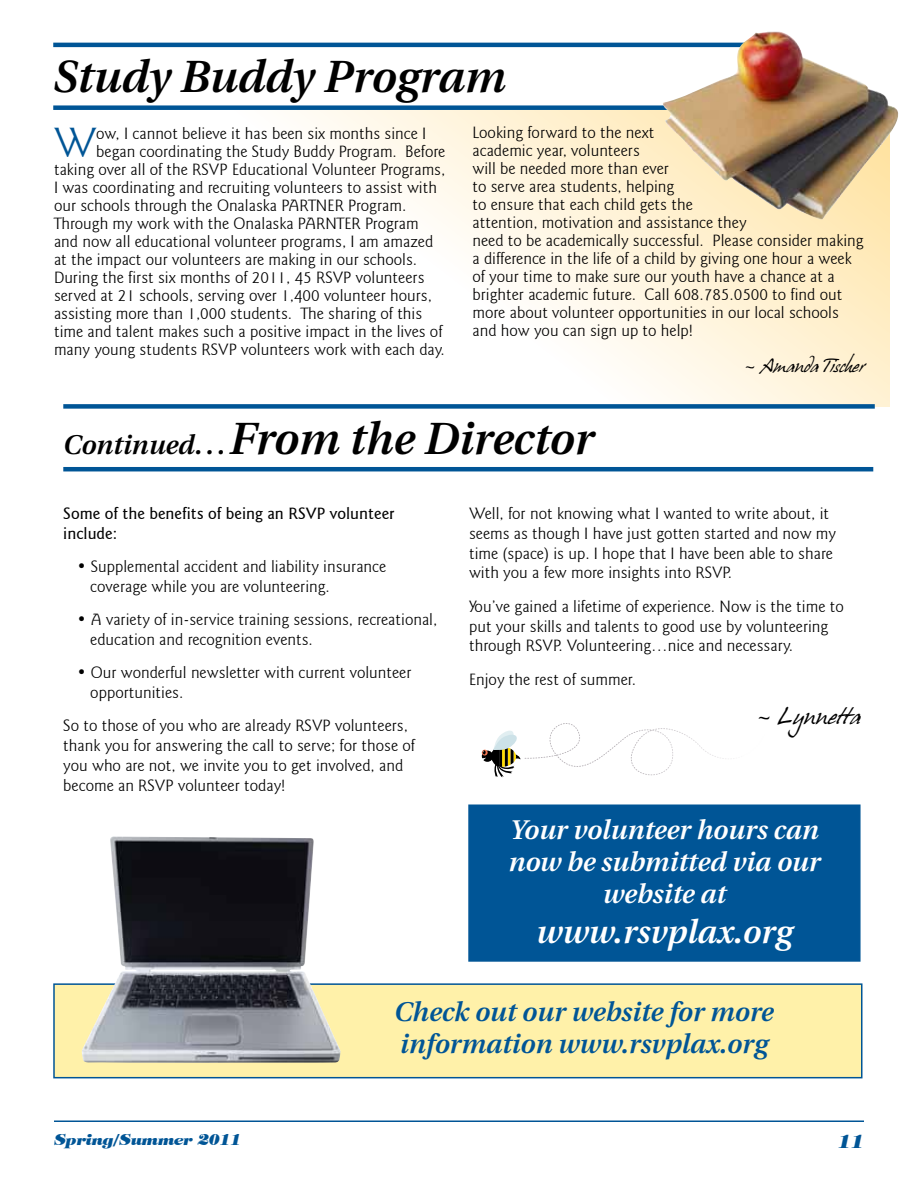
<style>
.page{position:relative;width:918px;height:1188px;background:#fff}
.page>*{position:absolute;margin:0;border:0;box-sizing:border-box;transform-origin:0 0}
.t1{font:italic 600 45px "Utopia";color:#000}
.t2{font:300 42.6px "Goudy Sans IT Cby BT";color:#005596}
.t3{font:italic 600 33px "Utopia";color:#fff}
.t4{font:italic 600 27px/32.4px "Utopia";color:#005596}
.t5{font:italic 600 27px/32.4px "Utopia";color:#fff;text-align:center}
.t6{font:21px "Hans Hand";color:#000}
.t7{font:italic 800 18px "Tiffany IT Cby BT";color:#005596}
.t8{font:300 16.5px/18px "Goudy Sans IT Cby BT";color:#000}
.t9{font:500 16.5px/19.8px "Goudy Sans IT Cby BT";color:#000}
.t10{font:16.5px "Hans Hand";color:#000}
.t11{font:italic 800 15px "Tiffany IT Cby BT";color:#005596}
.s1{font-size:27px}
</style>
<div class="page">
<hr style="left:54px;top:1120px;width:810px;height:2px;background:#005596">
<svg style="left:297px;top:110px;width:592px;height:297px"></svg>
<div style="left:53px;top:105px;width:810px;height:5px;background:#005596"></div>
<hr style="left:53px;top:43px;width:725px;height:4px;background:#005596">
<div style="left:53px;top:983px;width:809px;height:95px;background:#fff1a9;border:2px solid #005596"></div>
<img style="left:82px;top:837px;width:259px;height:226px">
<hr style="left:63px;top:467px;width:810px;height:4px;background:#005596">
<div style="left:63px;top:404px;width:812px;height:5px;background:#005596"></div>
<svg style="left:482px;top:730px;width:38px;height:47px"></svg>
<svg style="left:554px;top:723px;width:114px;height:6px"></svg>
<div style="left:468px;top:804px;width:393px;height:158px;background:#005596;border:2px solid #005596"></div>
<img style="left:662px;top:32px;width:237px;height:187px">
<h1 class="t1" style="left:53px;top:52px;width:454px">Study Buddy Program</h1>
<h2 class="t2" style="left:54px;top:117px;width:44px">W</h2>
<p class="t8" style="left:96px;top:125px;width:332px">ow, I cannot believe it has been six months since I</p>
<p class="t8" style="left:472px;top:124px;width:393px">Looking forward to the next<br>academic year, volunteers<br>will be needed more than ever<br>to serve area students, helping<br>to ensure that each child gets the<br>attention, motivation and assistance they<br>need to be academically successful. Please consider making a difference in the life of a child by giving one hour a week of your time to make sure our youth have a chance at a brighter academic future. Call 608.785.0500 to find out more about volunteer opportunities in our local schools and how you can sign up to help!</p>
<p class="t10" style="left:745px;top:357px;width:121px">~ Amanda Tischer</p>
<p class="t8" style="left:96px;top:143px;width:351px">began coordinating the Study Buddy Program. Before</p>
<p class="t8" style="left:54px;top:161px;width:393px">taking over all of the RSVP Educational Volunteer Programs,</p>
<p class="t8" style="left:54px;top:179px;width:385px">I was coordinating and recruiting volunteers to assist with</p>
<p class="t8" style="left:54px;top:197px;width:354px">our schools through the Onalaska PARTNER Program.</p>
<p class="t8" style="left:54px;top:215px;width:366px">Through my work with the Onalaska PARNTER Program</p>
<p class="t8" style="left:54px;top:233px;width:381px">and now all educational volunteer programs, I am amazed</p>
<p class="t8" style="left:54px;top:251px;width:365px">at the impact our volunteers are making in our schools.</p>
<p class="t8" style="left:54px;top:269px;width:372px">During the first six months of 2011, 45 RSVP volunteers</p>
<p class="t8" style="left:54px;top:287px;width:379px">served at 21 schools, serving over 1,400 volunteer hours,</p>
<p class="t8" style="left:54px;top:305px;width:370px">assisting more than 1,000 students. The sharing of this</p>
<p class="t8" style="left:54px;top:323px;width:390px">time and talent makes such a positive impact in the lives of</p>
<p class="t8" style="left:54px;top:341px;width:392px">many young students RSVP volunteers work with each day.</p>
<h1 class="t1" style="left:63px;top:413px;width:532px"><span class="s1">Continued. . .</span> From the Director</h1>
<p class="t9" style="left:63px;top:504px;width:333px">Some of the benefits of being an RSVP volunteer include:</p>
<p class="t8" style="left:90px;top:557px;width:298px;line-height:19.8px;text-indent:-13px">• Supplemental accident and liability insurance coverage while you are volunteering.</p>
<p class="t8" style="left:90px;top:610px;width:349px;line-height:19.8px;text-indent:-13px">• A variety of in-service training sessions, recreational, education and recognition events.</p>
<p class="t8" style="left:90px;top:663px;width:323px;line-height:19.8px;text-indent:-13px">• Our wonderful newsletter with current volunteer opportunities.</p>
<p class="t8" style="left:63px;top:716px;width:353px;line-height:19.8px">So to those of you who are already RSVP volunteers, thank you for answering the call to serve; for those of you who are not, we invite you to get involved, and become an RSVP volunteer today!</p>
<p class="t8" style="left:469px;top:504px;width:368px;line-height:19.8px">Well, for not knowing what I wanted to write about, it seems as though I have just gotten started and now my time (space) is up. I hope that I have been able to share with you a few more insights into RSVP.</p>
<p class="t8" style="left:469px;top:596px;width:376px;line-height:19.8px">You’ve gained a lifetime of experience. Now is the time to put your skills and talents to good use by volunteering through RSVP. Volunteering…nice and necessary.</p>
<p class="t8" style="left:469px;top:670px;width:168px">Enjoy the rest of summer.</p>
<p class="t6" style="left:757px;top:704px;width:105px">~ Lynnetta</p>
<h3 class="t5" style="left:508px;top:813px;width:314px">Your volunteer hours can now be submitted via our website at</h3>
<h3 class="t3" style="left:536px;top:913px;width:258px">www.rsvplax.org</h3>
<h3 class="t4" style="left:394px;top:996px;width:381px">Check out our website for more information www.rsvplax.org</h3>
<p class="t11" style="left:54px;top:1131px;width:189px">Spring/Summer 2011</p>
<p class="t7" style="left:838px;top:1130px;width:27px">11</p>
</div>
